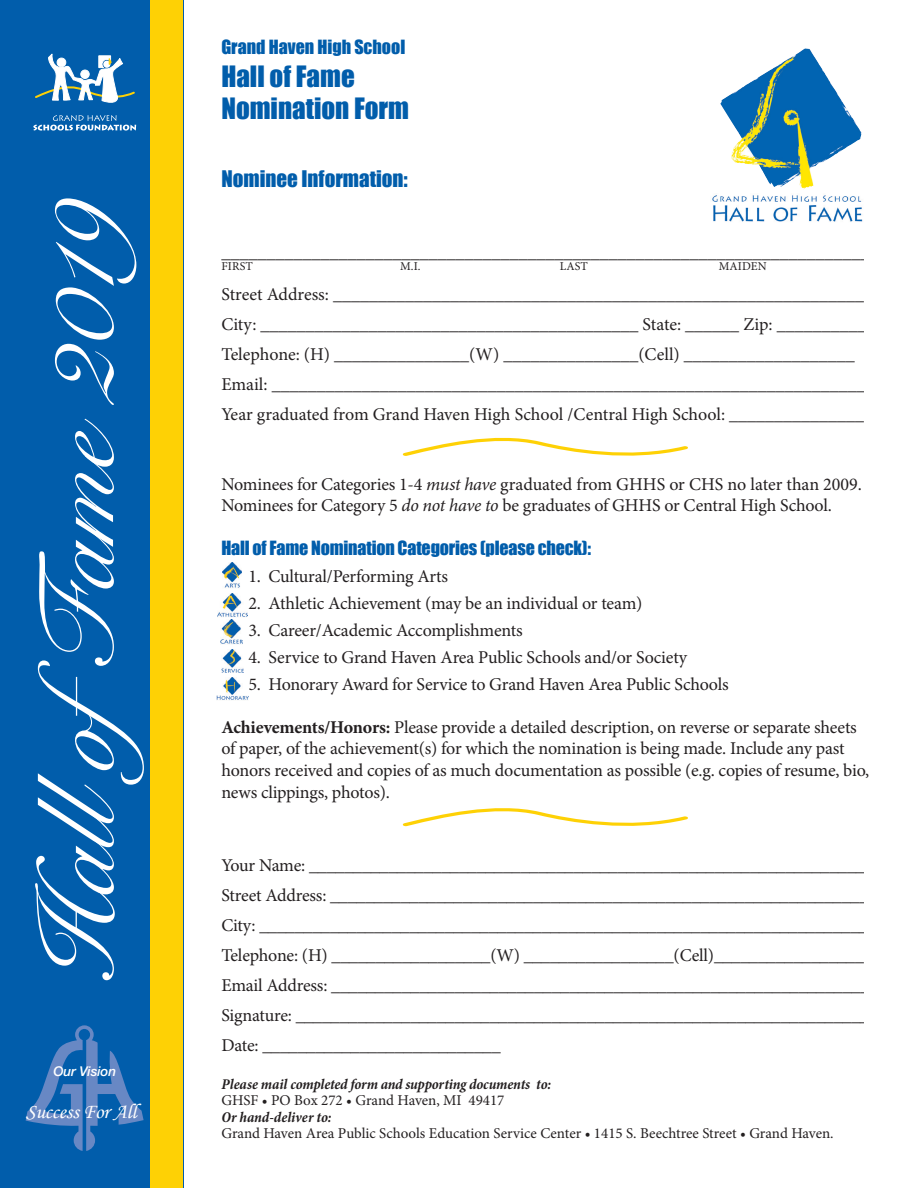
<style>
.page{position:relative;width:918px;height:1188px;background:#fff}
.page>*{position:absolute;margin:0;border:0;box-sizing:border-box;transform-origin:0 0}
.t1{font:108px "Snell Roundhand Script";color:#fff}
.t2{font:27px "Impact";color:#015dab}
.t3{font:21px "Impact";color:#015dab}
.t4{font:21px "Monotype Corsiva";letter-spacing:-.01em;color:#fff}
.t5{font:18px/21.6px "Minion Pro";letter-spacing:-.01em;color:#231f20}
.t6{font:18px "Impact";letter-spacing:-.01em;color:#015dab}
.t7{font:15px "Minion Pro";color:#231f20}
.t8{font:italic 700 condensed 15px "Minion Pro";letter-spacing:-.005em;color:#231f20}
.t9{font:italic 500 13.5px "Helvetica Neue";letter-spacing:-.01em;color:#fff}
.t10{font:12px "Minion Pro";letter-spacing:.01em;color:#231f20}
.s1{font-style:italic}
.s2{font-weight:700}
</style>
<div class="page">
<div style="left:0;top:0;width:183px;height:1188px;background:#015dab"></div>
<div style="left:150px;top:0;width:33px;height:1188px;background:#fed105"></div>
<svg style="left:35px;top:54px;width:100px;height:49px"></svg>
<svg style="left:33px;top:115px;width:103px;height:16px"></svg>
<svg style="left:402px;top:437px;width:286px;height:19px"></svg>
<svg style="left:402px;top:808px;width:286px;height:19px"></svg>
<svg style="left:26px;top:1025px;width:118px;height:126px"></svg>
<img style="left:720px;top:49px;width:142px;height:141px">
<img style="left:712px;top:195px;width:151px;height:27px">
<img style="left:222px;top:650px;width:21px;height:23px">
<img style="left:218px;top:593px;width:29px;height:24px">
<img style="left:221px;top:620px;width:22px;height:24px">
<img style="left:222px;top:562px;width:19px;height:26px">
<img style="left:217px;top:678px;width:31px;height:22px">
<p class="t1" style="left:16px;top:984px;width:813px;rotate:-90deg">HallofFame 2019</p>
<p class="t9" style="left:53px;top:1063px;width:64px">Our Vision</p>
<p class="t4" style="left:26px;top:1099px;width:112px">Success For All</p>
<p class="t6" style="left:221px;top:33px;width:185px">Grand Haven High School</p>
<p class="t2" style="left:221px;top:55px;width:135px">Hall of Fame</p>
<p class="t2" style="left:221px;top:87px;width:189px">Nomination Form</p>
<p class="t3" style="left:221px;top:163px;width:188px">Nominee Information:</p>
<p class="t5" style="left:221px;top:241px;width:649px">________________________________________________________________________</p>
<p class="t10" style="left:221px;top:258px;width:33px">FIRST</p>
<p class="t10" style="left:400px;top:258px;width:22px">M.I.</p>
<p class="t10" style="left:560px;top:258px;width:30px">LAST</p>
<p class="t10" style="left:719px;top:258px;width:50px">MAIDEN</p>
<p class="t5" style="left:221px;top:283px;width:644px">Street Address: ___________________________________________________________</p>
<p class="t5" style="left:221px;top:313px;width:647px">City: __________________________________________ State: ______ Zip: __________</p>
<p class="t5" style="left:221px;top:343px;width:635px">Telephone: (H) _______________(W) _______________(Cell) ___________________</p>
<p class="t5" style="left:221px;top:369px;width:646px;line-height:30px">Email: __________________________________________________________________<br>Year graduated from Grand Haven High School /Central High School: _______________</p>
<p class="t5" style="left:221px;top:473px;width:642px">Nominees for Categories 1-4 <span class="s1">must have</span> graduated from GHHS or CHS no later than 2009.</p>
<p class="t5" style="left:221px;top:495px;width:612px">Nominees for Category 5 <span class="s1">do not have to</span> be graduates of GHHS or Central High School.</p>
<p class="t6" style="left:221px;top:533px;width:371px">Hall of Fame Nomination Categories (please check):</p>
<p class="t5" style="left:248px;top:565px;width:201px">1. Cultural/Performing Arts</p>
<p class="t5" style="left:248px;top:592px;width:396px">2. Athletic Achievement (may be an individual or team)</p>
<p class="t5" style="left:248px;top:619px;width:276px">3. Career/Academic Accomplishments</p>
<p class="t5" style="left:248px;top:646px;width:440px">4. Service to Grand Haven Area Public Schools and/or Society</p>
<p class="t5" style="left:248px;top:673px;width:482px">5. Honorary Award for Service to Grand Haven Area Public Schools</p>
<p class="t5" style="left:221px;top:716px;width:649px"><span class="s2">Achievements/Honors:</span> Please provide a detailed description, on reverse or separate sheets of paper, of the achievement(s) for which the nomination is being made. Include any past honors received and copies of as much documentation as possible (e.g. copies of resume, bio, news clippings, photos).</p>
<p class="t5" style="left:221px;top:854px;width:645px">Your Name: _______________________________________________________________</p>
<p class="t5" style="left:221px;top:884px;width:648px">Street Address: _____________________________________________________________</p>
<p class="t5" style="left:221px;top:914px;width:648px">City: _____________________________________________________________________</p>
<p class="t5" style="left:221px;top:944px;width:644px">Telephone: (H) __________________(W) _________________(Cell)_________________</p>
<p class="t5" style="left:221px;top:974px;width:650px">Email Address: _____________________________________________________________</p>
<p class="t5" style="left:221px;top:1004px;width:649px">Signature: _________________________________________________________________</p>
<p class="t5" style="left:221px;top:1034px;width:281px">Date: ___________________________</p>
<p class="t8" style="left:221px;top:1074px;width:331px">Please mail completed form and supporting documents to:</p>
<p class="t7" style="left:221px;top:1090px;width:285px">GHSF • PO Box 272 • Grand Haven, MI 49417</p>
<p class="t8" style="left:221px;top:1107px;width:112px">Or hand-deliver to:</p>
<p class="t7" style="left:221px;top:1123px;width:614px">Grand Haven Area Public Schools Education Service Center • 1415 S. Beechtree Street • Grand Haven.</p>
</div>
